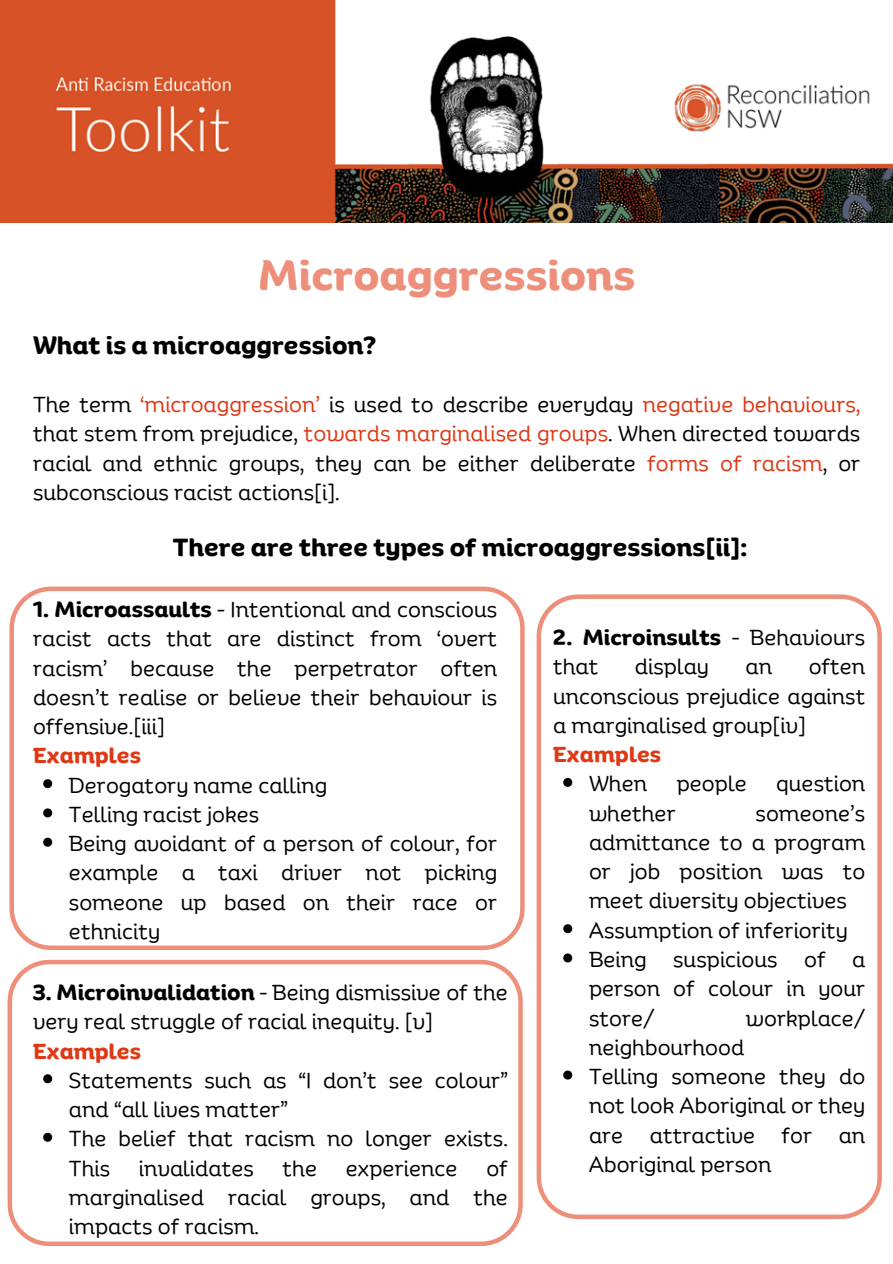
<style>
.page{position:relative;width:893px;height:1264px;background:#fff}
.page>*{position:absolute;margin:0;border:0;box-sizing:border-box;transform-origin:0 0}
.t1{font:700 40.65px "Binate Display";color:#ed8f7a}
.t2{font:700 24.15px "Binate Display";color:#000}
.t3{font:21.15px/29.2px "Binate Display";color:#000;text-align:justify}
.t4{font:700 21.15px "Binate Display";color:#de3815}
.s1{color:#de3815}
.s2{font-weight:700}
</style>
<div class="page">
<img style="left:0;top:0;width:892px;height:223px">
<svg style="left:9px;top:586px;width:515px;height:364px"></svg>
<svg style="left:43px;top:779px;width:9px;height:9px"></svg>
<svg style="left:43px;top:808px;width:9px;height:9px"></svg>
<svg style="left:43px;top:837px;width:9px;height:9px"></svg>
<svg style="left:536px;top:594px;width:345px;height:624px"></svg>
<svg style="left:563px;top:778px;width:9px;height:9px"></svg>
<svg style="left:563px;top:924px;width:9px;height:9px"></svg>
<svg style="left:563px;top:953px;width:9px;height:9px"></svg>
<svg style="left:563px;top:1070px;width:9px;height:9px"></svg>
<svg style="left:8px;top:959px;width:514px;height:286px"></svg>
<svg style="left:43px;top:1074px;width:9px;height:9px"></svg>
<svg style="left:43px;top:1132px;width:9px;height:9px"></svg>
<p class="t1" style="left:258px;top:237px;width:378px">Microaggressions</p>
<p class="t2" style="left:33px;top:322px;width:344px">What is a microaggression?</p>
<p class="t3" style="left:33px;top:387px;width:828px">The term <span class="s1">‘microaggression’</span> is used to describe everyday <span class="s1">negative behaviours, </span>that stem from prejudice, <span class="s1">towards marginalised groups</span>. When directed towards racial and ethnic groups, they can be either deliberate <span class="s1">forms of racism</span>, or subconscious racist actions[i].</p>
<p class="t2" style="left:173px;top:525px;width:575px">There are three types of microaggressions[ii]:</p>
<p class="t3" style="left:33px;top:592px;width:465px"><span class="s2">1. Microassaults</span> – Intentional and conscious racist acts that are distinct from ‘overt racism’ because the perpetrator often doesn’t realise or believe their behaviour is offensive.[iii]</p>
<p class="t4" style="left:33px;top:736px;width:110px">Examples</p>
<p class="t3" style="left:69px;top:767px;width:260px">Derogatory name calling</p>
<p class="t3" style="left:69px;top:797px;width:192px">Telling racist jokes</p>
<p class="t3" style="left:69px;top:826px;width:430px">Being avoidant of a person of colour, for example a taxi driver not picking someone up based on their race or ethnicity</p>
<p class="t3" style="left:553px;top:620px;width:314px"><span class="s2">2. Microinsults</span> – Behaviours that</p>
<p class="t3" style="left:553px;top:649px;width:314px;text-indent:255px">often unconscious prejudice against a marginalised group[iv]</p>
<p class="t4" style="left:553px;top:734px;width:110px">Examples</p>
<p class="t3" style="left:589px;top:766px;width:60px">When</p>
<p class="t3" style="left:676px;top:766px;width:72px">people</p>
<p class="t3" style="left:776px;top:766px;width:91px">question</p>
<p class="t3" style="left:589px;top:795px;width:88px">whether</p>
<p class="t3" style="left:635px;top:649px;width:76px">display</p>
<p class="t3" style="left:745px;top:649px;width:28px">an</p>
<p class="t3" style="left:589px;top:795px;width:278px;text-indent:166px">someone’s admittance to a program or job position was to meet diversity objectives</p>
<p class="t3" style="left:589px;top:912px;width:260px">Assumption of inferiority</p>
<p class="t3" style="left:589px;top:942px;width:59px">Being</p>
<p class="t3" style="left:673px;top:942px;width:106px">suspicious</p>
<p class="t3" style="left:804px;top:942px;width:23px">of</p>
<p class="t3" style="left:589px;top:942px;width:278px;text-indent:263px">a person of colour in your store/</p>
<p class="t3" style="left:33px;top:974px;width:476px"><span class="s2">3. Microinvalidation</span> – Being dismissive of the very real struggle of racial inequity. [v]</p>
<p class="t4" style="left:33px;top:1030px;width:110px">Examples</p>
<p class="t3" style="left:69px;top:1062px;width:440px">Statements such as “I don’t see colour” and “all lives matter”</p>
<p class="t3" style="left:69px;top:1121px;width:440px">The belief that racism no longer exists.<br>This</p>
<p class="t3" style="left:745px;top:1000px;width:121px">workplace/</p>
<p class="t3" style="left:589px;top:1029px;width:157px">neighbourhood</p>
<p class="t3" style="left:589px;top:1059px;width:278px">Telling someone they do not look Aboriginal or they are</p>
<p class="t3" style="left:649px;top:1117px;width:107px">attractive</p>
<p class="t3" style="left:781px;top:1117px;width:32px">for</p>
<p class="t3" style="left:838px;top:1117px;width:28px">an</p>
<p class="t3" style="left:589px;top:1146px;width:184px">Aboriginal person</p>
<p class="t3" style="left:69px;top:1150px;width:440px;text-indent:417px">of marginalised racial groups, and the impacts of racism.</p>
<p class="t3" style="left:139px;top:1150px;width:116px">invalidates</p>
<p class="t3" style="left:282px;top:1150px;width:36px">the</p>
<p class="t3" style="left:346px;top:1150px;width:113px">experience</p>
</div>
